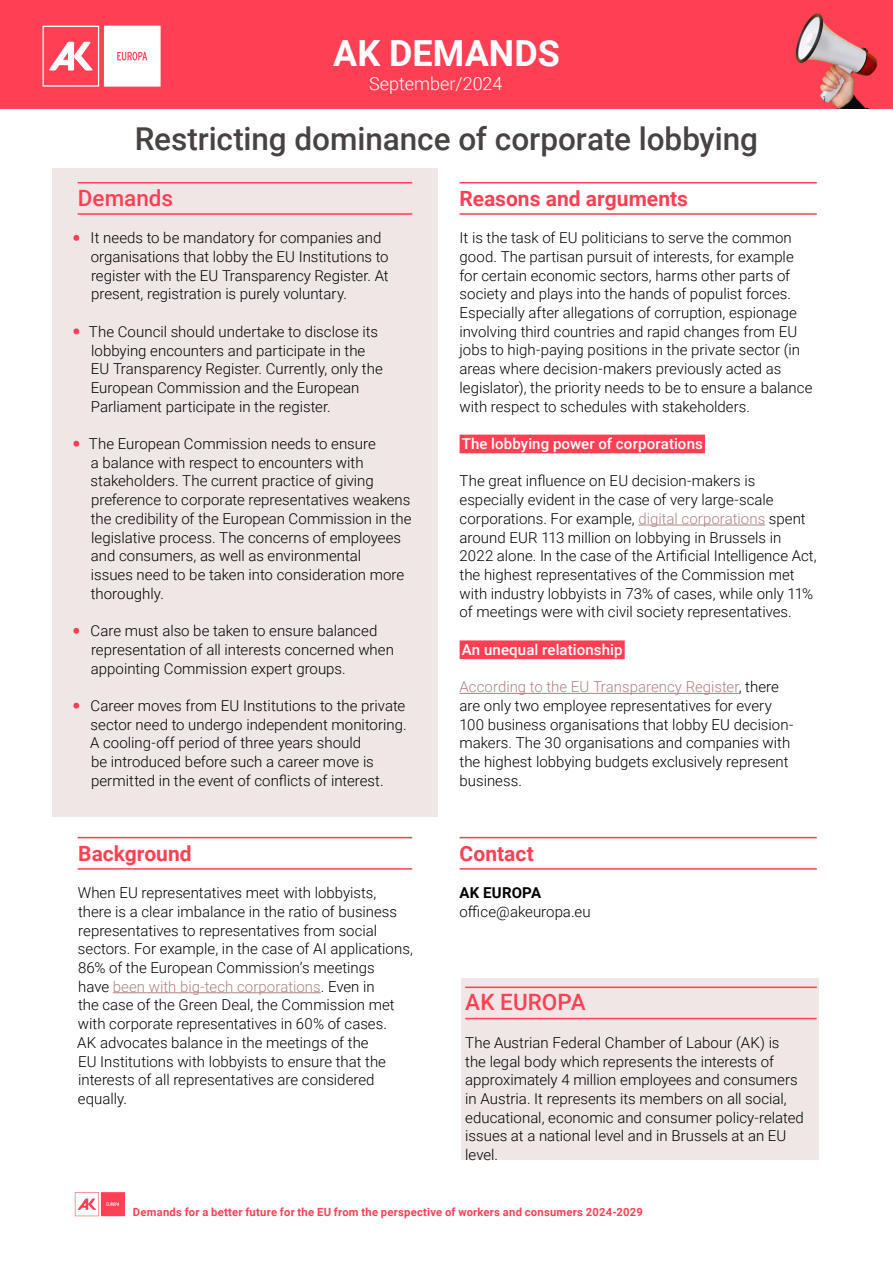
<style>
.page{position:relative;width:893px;height:1263px;background:#fff}
.page>*{position:absolute;margin:0;border:0;box-sizing:border-box;transform-origin:0 0}
.t1{font:700 36px "Roboto";color:#fff}
.t2{font:500 31.5px "Roboto";color:#484242}
.t3{font:500 22.5px "Roboto";color:#ff4054}
.t4{font:700 21px "Roboto";color:#ff4054}
.t5{font:300 18px "Roboto";color:#fff}
.t6{font:300 15px/18.8px "Roboto";color:#000}
.t7{font:500 15px "Roboto";letter-spacing:.01em;color:#fff}
.t8{font:700 15px "Roboto";letter-spacing:.015em;color:#000}
.t9{font:700 11.25px "Roboto";letter-spacing:.02em;color:#ff4054}
.s1{color:#ff4054}
.s2{color:#af8282}
</style>
<div class="page">
<svg style="left:75px;top:1192px;width:50px;height:24px"></svg>
<div style="left:461px;top:979px;width:357px;height:181px;background:#efe6e6"></div>
<div style="left:0;top:0;width:893px;height:109px;background:#ff4054"></div>
<svg style="left:43px;top:26px;width:118px;height:61px"></svg>
<div style="left:52px;top:168px;width:385px;height:648px;background:#efe6e6"></div>
<hr style="left:78px;top:182px;width:334px;height:1px;background:#ff4054">
<hr style="left:78px;top:213px;width:334px;height:2px;background:#ff4054">
<hr style="left:78px;top:837px;width:334px;height:1px;background:#ff4054">
<hr style="left:78px;top:868px;width:334px;height:2px;background:#ff4054">
<hr style="left:113px;top:992px;width:208px;height:1px;background:#af8282">
<hr style="left:460px;top:182px;width:357px;height:1px;background:#ff4054">
<hr style="left:460px;top:213px;width:357px;height:2px;background:#ff4054">
<div style="left:460px;top:435px;width:245px;height:18px;background:#ff4054"></div>
<hr style="left:638px;top:525px;width:127px;height:1px;background:#af8282">
<div style="left:460px;top:640px;width:165px;height:19px;background:#ff4054"></div>
<hr style="left:460px;top:693px;width:279px;height:1px;background:#af8282">
<hr style="left:460px;top:837px;width:357px;height:1px;background:#ff4054">
<hr style="left:460px;top:868px;width:357px;height:2px;background:#ff4054">
<hr style="left:465px;top:986px;width:352px;height:2px;background:#ff4054">
<hr style="left:465px;top:1018px;width:352px;height:1px;background:#ff4054">
<img style="left:795px;top:13px;width:83px;height:96px">
<h1 class="t1" style="left:333px;top:28px;width:228px">AK DEMANDS</h1>
<p class="t5" style="left:369px;top:71px;width:135px">September/2024</p>
<h2 class="t2" style="left:135px;top:116px;width:625px">Restricting dominance of corporate lobbying</h2>
<h3 class="t3" style="left:78px;top:182px;width:97px">Demands</h3>
<p class="t6" style="left:91px;top:228px;width:300px;text-indent:-17px"><span class="s1">•</span> It needs to be mandatory for companies and organisations that lobby the EU Institutions to register with the EU Transparency Register. At present, registration is purely voluntary.</p>
<p class="t6" style="left:91px;top:321px;width:293px;text-indent:-17px"><span class="s1">•</span> The Council should undertake to disclose its lobbying encounters and participate in the EU Transparency Register. Currently, only the European Commission and the European Parliament participate in the register.</p>
<p class="t6" style="left:91px;top:434px;width:322px;text-indent:-17px"><span class="s1">•</span> The European Commission needs to ensure<br>a balance with respect to encounters with stakeholders. The current practice of giving preference to corporate representatives weakens the credibility of the European Commission in the legislative process. The concerns of employees and consumers, as well as environmental<br>issues need to be taken into consideration more thoroughly.</p>
<p class="t6" style="left:91px;top:621px;width:305px;text-indent:-17px"><span class="s1">•</span> Care must also be taken to ensure balanced representation of all interests concerned when appointing Commission expert groups.</p>
<p class="t6" style="left:90px;top:696px;width:318px;text-indent:-16px"><span class="s1">•</span> Career moves from EU Institutions to the private sector need to undergo independent monitoring.<br>A cooling-off period of three years should<br>be introduced before such a career move is permitted in the event of conflicts of interest.</p>
<h3 class="t4" style="left:460px;top:184px;width:230px">Reasons and arguments</h3>
<p class="t6" style="left:460px;top:228px;width:354px">It is the task of EU politicians to serve the common good. The partisan pursuit of interests, for example for certain economic sectors, harms other parts of society and plays into the hands of populist forces.<br>Especially after allegations of corruption, espionage involving third countries and rapid changes from EU jobs to high-paying positions in the private sector (in areas where decision-makers previously acted as legislator), the priority needs to be to ensure a balance with respect to schedules with stakeholders.</p>
<p class="t7" style="left:462px;top:433px;width:243px">The lobbying power of corporations</p>
<p class="t6" style="left:460px;top:471px;width:359px">The great influence on EU decision-makers is especially evident in the case of very large-scale corporations. For example, <span class="s2">digital corporations</span> spent around EUR 113 million on lobbying in Brussels in 2022 alone. In the case of the Artificial Intelligence Act, the highest representatives of the Commission met with industry lobbyists in 73% of cases, while only 11% of meetings were with civil society representatives.</p>
<p class="t7" style="left:462px;top:639px;width:162px">An unequal relationship</p>
<p class="t6" style="left:460px;top:677px;width:335px"><span class="s2">According to the EU Transparency Register</span>, there are only two employee representatives for every 100 business organisations that lobby EU decision&shy;makers. The 30 organisations and companies with the highest lobbying budgets exclusively represent business.</p>
<h3 class="t4" style="left:78px;top:838px;width:115px">Background</h3>
<p class="t6" style="left:77px;top:883px;width:337px">When EU representatives meet with lobbyists, there is a clear imbalance in the ratio of business representatives to representatives from social sectors. For example, in the case of AI applications, 86% of the European Commission’s meetings<br>have <span class="s2">been with big-tech corporations</span>. Even in<br>the case of the Green Deal, the Commission met with corporate representatives in 60% of cases.<br>AK advocates balance in the meetings of the<br>EU Institutions with lobbyists to ensure that the interests of all representatives are considered equally.</p>
<h3 class="t4" style="left:460px;top:838px;width:76px">Contact</h3>
<p class="t8" style="left:460px;top:882px;width:83px">AK EUROPA</p>
<p class="t6" style="left:460px;top:901px;width:133px">office@akeuropa.eu</p>
<h3 class="t3" style="left:465px;top:987px;width:122px">AK EUROPA</h3>
<p class="t6" style="left:465px;top:1032px;width:340px">The Austrian Federal Chamber of Labour (AK) is the legal body which represents the interests of approximately 4 million employees and consumers in Austria. It represents its members on all social, educational, economic and consumer policy-related issues at a national level and in Brussels at an EU level.</p>
<p class="t9" style="left:133px;top:1204px;width:511px">Demands for a better future for the EU from the perspective of workers and consumers 2024-2029</p>
</div>
